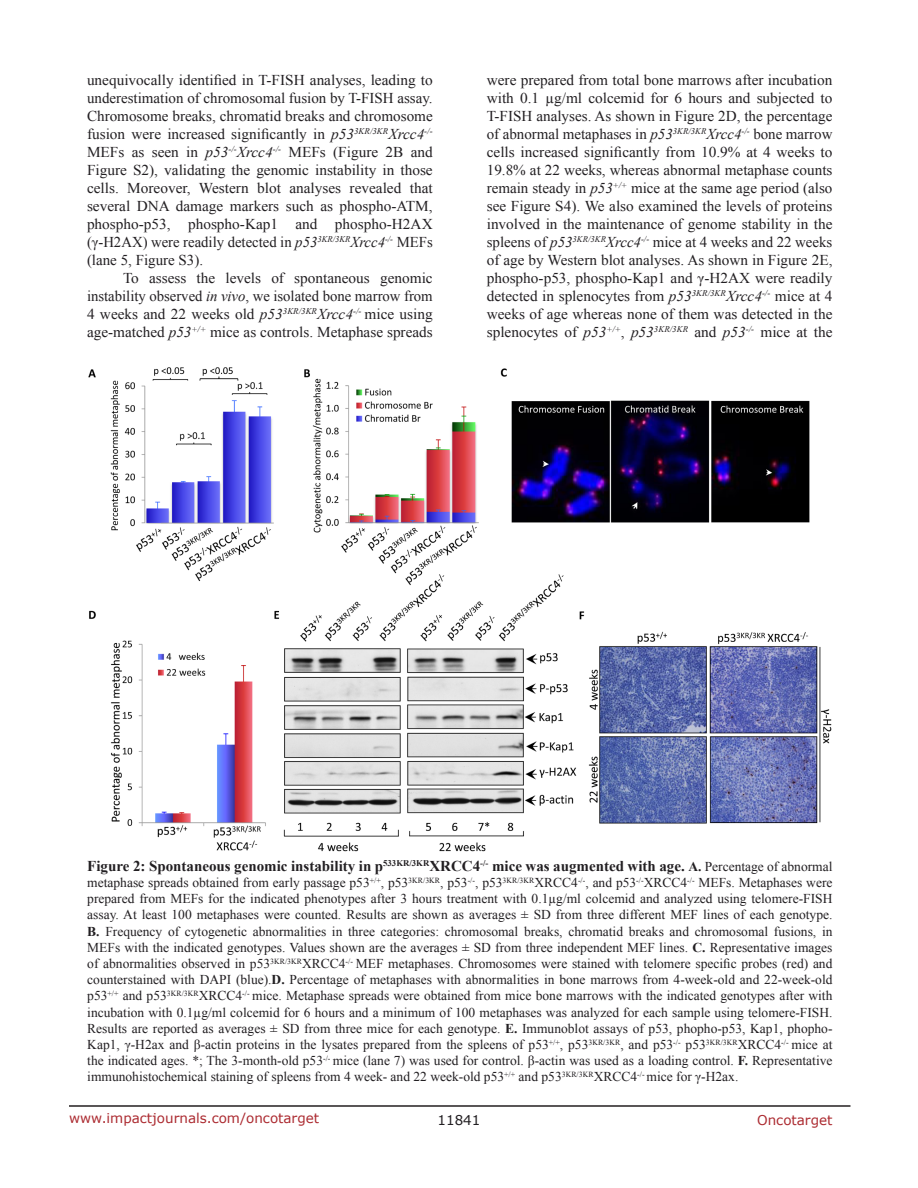
<style>
.page{position:relative;width:918px;height:1188px;background:#fff}
.page>*{position:absolute;margin:0;border:0;box-sizing:border-box;transform-origin:0 0}
.BodyText{font:15px/18px "Times New Roman";color:#221f22;text-align:justify}
.FigureText{font:700 15px "Times New Roman";color:#221f22}
.FigureText-2{font:13.5px/16.2px "Times New Roman";color:#221f22;text-align:justify}
.t1{font:13.5px "Verdana";color:#ac2b31}
.t2{font:13.5px "Verdana";color:#221f22}
.s1{font-style:italic}
.s2{color:#231f20}
.s3{font-size:13.5px}
.s4{font-weight:400;font-size:13.5px}
.s5{font-weight:700}
</style>
<div class="page">
<hr style="left:69px;top:1105px;width:781px;height:2px;background:#231f20">
<img style="left:88px;top:367px;width:744px;height:485px">
<p class="BodyText" style="left:87px;top:71px;width:347px">unequivocally identified in T-FISH analyses, leading to underestimation of chromosomal fusion by T-FISH assay.<br>Chromosome breaks, chromatid breaks and chromosome fusion were increased significantly in <span class="s1">p53</span><sup>3KR/3KR</sup><span class="s1">Xrcc4</span><sup>-/- </sup>MEFs as seen in <span class="s1">p53</span><sup>-/-</sup><span class="s1">Xrcc4</span><sup>-/-</sup> MEFs (Figure 2B and Figure S2), validating the genomic instability in those cells. Moreover, Western blot analyses revealed that several DNA damage markers such as phospho-ATM, phospho-p53, phospho-Kap1 and phospho-H2AX (γ-H2AX) were readily detected in <span class="s1">p53</span><sup>3KR/3KR</sup><span class="s1">Xrcc4</span><sup>-/-</sup> MEFs (lane 5, Figure S3).</p>
<p class="BodyText" style="left:87px;top:269px;width:347px;text-indent:36px">To assess the levels of spontaneous genomic instability observed <span class="s1">in vivo</span>, we isolated bone marrow from 4 weeks and 22 weeks old <span class="s1">p53</span><sup>3KR/3KR</sup><span class="s1">Xrcc4</span><sup>-/-</sup> mice using age-matched <span class="s1">p53</span><sup>+/+</sup> mice as controls. Metaphase spreads</p>
<p class="BodyText" style="left:487px;top:71px;width:347px">were prepared from total bone marrows after incubation with 0.1 µg/ml colcemid for 6 hours and subjected to T-FISH analyses. As shown in Figure 2D, the percentage of abnormal metaphases in <span class="s1">p53</span><sup>3KR/3KR</sup><span class="s1">Xrcc4</span><sup>-/-</sup> bone marrow cells increased significantly from 10.9% at 4 weeks to 19.8% at 22 weeks, whereas abnormal metaphase counts remain steady in <span class="s1">p53</span><sup>+/+</sup> mice at the same age period (also see Figure S4). We also examined the levels of proteins involved in the <span class="s2">maintenance of</span> genome stability in the spleens of <span class="s1">p53</span><sup>3KR/3KR</sup><span class="s1">Xrcc4</span><sup>-/-</sup> mice at 4 weeks and 22 weeks of age by Western blot analyses. As shown in Figure 2E, phospho-p53, phospho-Kap1 and γ-H2AX were readily detected in splenocytes from <span class="s1">p53</span><sup>3KR/3KR</sup><span class="s1">Xrcc4</span><sup>-/-</sup> mice at 4 weeks of age whereas none of them was detected in the splenocytes of <span class="s1">p53</span><sup>+/+</sup>, <span class="s1">p53</span><sup>3KR/3KR</sup> and <span class="s1">p53</span><sup>-/-</sup> mice at the</p>
<p class="FigureText" style="left:87px;top:855px;width:747px">Figure 2: Spontaneous genomic instability in p<sup>533KR/3KR</sup>XRCC4<sup>-/-</sup> mice was augmented with age. <span class="s3">A.</span> <span class="s4">Percentage of abnormal</span></p>
<p class="FigureText-2" style="left:87px;top:874px;width:747px">metaphase spreads obtained from early passage p53<sup>+/+</sup>, p53<sup>3KR/3KR</sup>, p53<sup>-/-</sup>, p53<sup>3KR/3KR</sup>XRCC4<sup>-/-</sup>, and p53<sup>-/-</sup>XRCC4<sup>-/-</sup> MEFs. Metaphases were prepared from MEFs for the indicated phenotypes after 3 hours treatment with 0.1µg/ml colcemid and analyzed using telomere-FISH assay. At least 100 metaphases were counted. Results are shown as averages ± SD from three different MEF lines of each genotype.<br><span class="s5">B.</span> Frequency of cytogenetic abnormalities in three categories: chromosomal breaks, chromatid breaks and chromosomal fusions, in MEFs with the indicated genotypes. Values shown are the averages ± SD from three independent MEF lines. <span class="s5">C.</span> Representative images of abnormalities observed in p53<sup>3KR/3KR</sup>XRCC4<sup>-/-</sup> MEF metaphases. Chromosomes were stained with telomere specific probes (red) and counterstained with DAPI (blue).<span class="s5">D.</span> Percentage of metaphases with abnormalities in bone marrows from 4-week-old and 22-week-old p53<sup>+/+</sup> and p53<sup>3KR/3KR</sup>XRCC4<sup>-/-</sup> mice. Metaphase spreads were obtained from mice bone marrows with the indicated genotypes after with incubation with 0.1µg/ml colcemid for 6 hours and a minimum of 100 metaphases was analyzed for each sample using telomere-FISH.<br>Results are reported as averages ± SD from three mice for each genotype. <span class="s5">E.</span> Immunoblot assays of p53, phopho-p53, Kap1, phopho-Kap1, γ-H2ax and β-actin proteins in the lysates prepared from the spleens of p53<sup>+/+</sup>, p53<sup>3KR/3KR</sup>, and p53<sup>-/-</sup> p53<sup>3KR/3KR</sup>XRCC4<sup>-/-</sup> mice at the indicated ages. *; The 3-month-old p53<sup>-/-</sup> mice (lane 7) was used for control. β-actin was used as a loading control. <span class="s5">F.</span> Representative immunohistochemical staining of spleens from 4 week- and 22 week-old p53<sup>+/+</sup> and p53<sup>3KR/3KR</sup>XRCC4<sup>-/-</sup> mice for γ-H2ax.</p>
<p class="t1" style="left:69px;top:1109px;width:252px">www.impactjournals.com/oncotarget</p>
<p class="t2" style="left:438px;top:1111px;width:44px">11841</p>
<p class="t1" style="left:757px;top:1111px;width:77px">Oncotarget</p>
</div>
